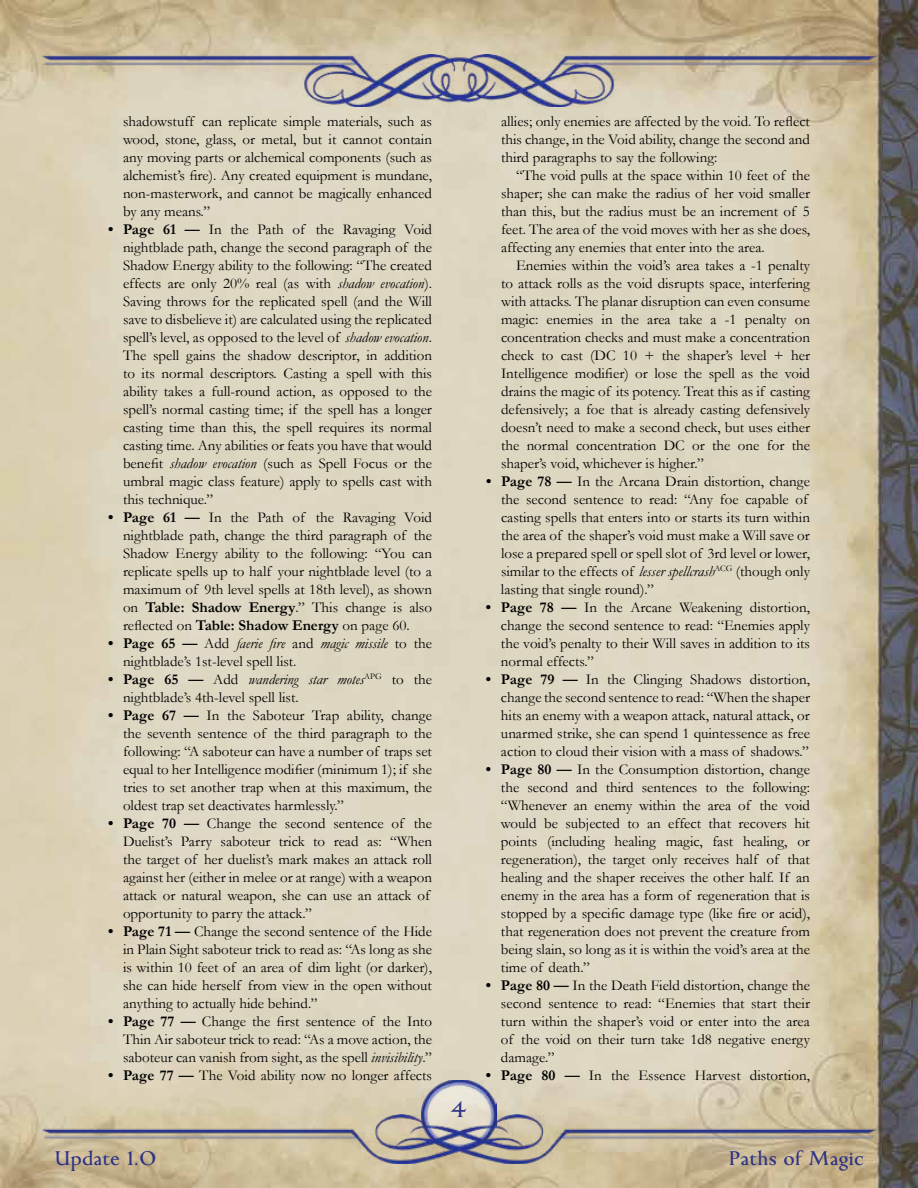
<style>
.page{position:relative;width:918px;height:1188px;background:#fff}
.page>*{position:absolute;margin:0;border:0;box-sizing:border-box;transform-origin:0 0}
.t1{font:700 27px "English Engravers Roman";color:#2d3383}
.t2{font:700 24px "English Engravers Roman";color:#2d3383}
.t3{font:15px/18px "Garamond";color:#000;text-align:justify}
.s1{font-weight:700}
.s2{font-style:italic}
</style>
<div class="page">
<img style="left:0;top:0;width:918px;height:1188px">
<img style="left:422px;top:1080px;width:74px;height:35px">
<img style="left:41px;top:1115px;width:836px;height:49px">
<img style="left:41px;top:54px;width:836px;height:53px">
<p class="t3" style="left:123px;top:112px;width:311px">shadowstuff can replicate simple materials, such as wood, stone, glass, or metal, but it cannot contain any moving parts or alchemical components (such as alchemist’s fire). Any created equipment is mundane, non-masterwork, and cannot be magically enhanced by any means.”</p>
<p class="t3" style="left:123px;top:220px;width:311px;text-indent:-15px"><span class="s1">• Page 61 —</span> In the Path of the Ravaging Void nightblade path, change the second paragraph of the Shadow Energy ability to the following: “The created effects are only 20% real (as with <span class="s2">shadow evocation</span>).<br>Saving throws for the replicated spell (and the Will save to disbelieve it) are calculated using the replicated spell’s level, as opposed to the level of <span class="s2">shadow evocation</span>.<br>The spell gains the shadow descriptor, in addition to its normal descriptors. Casting a spell with this ability takes a full-round action, as opposed to the spell’s normal casting time; if the spell has a longer casting time than this, the spell requires its normal casting time. Any abilities or feats you have that would benefit <span class="s2">shadow evocation</span> (such as Spell Focus or the umbral magic class feature) apply to spells cast with this technique.”</p>
<p class="t3" style="left:123px;top:508px;width:311px;text-indent:-15px"><span class="s1">• Page 61 —</span> In the Path of the Ravaging Void nightblade path, change the third paragraph of the Shadow Energy ability to the following: “You can replicate spells up to half your nightblade level (to a maximum of 9th level spells at 18th level), as shown on <span class="s1">Table: Shadow Energy</span>.” This change is also reflected on <span class="s1">Table: Shadow Energy</span> on page 60.</p>
<p class="t3" style="left:123px;top:634px;width:311px;text-indent:-15px"><span class="s1">• Page 65 —</span> Add <span class="s2">faerie fire</span> and <span class="s2">magic missile</span> to the nightblade’s 1st-level spell list.</p>
<p class="t3" style="left:123px;top:670px;width:310px;text-indent:-15px"><span class="s1">• Page 65 —</span> Add <span class="s2">wandering star motes</span><sup>APG</sup> to the nightblade’s 4th-level spell list.</p>
<p class="t3" style="left:123px;top:706px;width:311px;text-indent:-15px"><span class="s1">• Page 67 —</span> In the Saboteur Trap ability, change the seventh sentence of the third paragraph to the following: “A saboteur can have a number of traps set equal to her Intelligence modifier (minimum 1); if she tries to set another trap when at this maximum, the oldest trap set deactivates harmlessly.”</p>
<p class="t3" style="left:123px;top:814px;width:311px;text-align:left;text-indent:-15px"><span class="s1">• Page 70 —</span> Change the second sentence of the Duelist’s Parry saboteur trick to read as: “When the target of her duelist’s mark makes an attack roll against her (either in melee or at range) with a weapon attack or natural weapon, she can use an attack of opportunity to parry the attack.”</p>
<p class="t3" style="left:123px;top:922px;width:311px;text-indent:-15px"><span class="s1">• Page 71 —</span> Change the second sentence of the Hide in Plain Sight saboteur trick to read as: “As long as she is within 10 feet of an area of dim light (or darker), she can hide herself from view in the open without anything to actually hide behind.”</p>
<p class="t3" style="left:123px;top:1012px;width:311px;text-indent:-15px"><span class="s1">• Page 77 —</span> Change the first sentence of the Into Thin Air saboteur trick to read: “As a move action, the saboteur can vanish from sight, as the spell <span class="s2">invisibility</span>.”</p>
<p class="t3" style="left:108px;top:1066px;width:326px"><span class="s1">• Page 77 —</span> The Void ability now no longer affects</p>
<h1 class="t1" style="left:451px;top:1095px;width:18px">4</h1>
<p class="t3" style="left:501px;top:112px;width:311px">allies; only enemies are affected by the void. To reflect this change, in the Void ability, change the second and third paragraphs to say the following:</p>
<p class="t3" style="left:501px;top:166px;width:311px;text-indent:15px">“The void pulls at the space within 10 feet of the shaper; she can make the radius of her void smaller than this, but the radius must be an increment of 5 feet. The area of the void moves with her as she does, affecting any enemies that enter into the area.</p>
<p class="t3" style="left:501px;top:256px;width:311px;text-indent:15px">Enemies within the void’s area takes a -1 penalty to attack rolls as the void disrupts space, interfering with attacks. The planar disruption can even consume magic: enemies in the area take a -1 penalty on concentration checks and must make a concentration check to cast (DC 10 + the shaper’s level + her Intelligence modifier) or lose the spell as the void drains the magic of its potency. Treat this as if casting defensively; a foe that is already casting defensively doesn’t need to make a second check, but uses either the normal concentration DC or the one for the shaper’s void, whichever is higher.”</p>
<p class="t3" style="left:501px;top:472px;width:311px;text-align:left;text-indent:-15px"><span class="s1">• Page 78 —</span> In the Arcana Drain distortion, change the second sentence to read: “Any foe capable of casting spells that enters into or starts its turn within the area of the shaper’s void must make a Will save or lose a prepared spell or spell slot of 3rd level or lower, similar to the effects of <span class="s2">lesser spellcrash</span><sup>ACG</sup> (though only lasting that single round).”</p>
<p class="t3" style="left:501px;top:598px;width:311px;text-indent:-15px"><span class="s1">• Page 78 —</span> In the Arcane Weakening distortion, change the second sentence to read: “Enemies apply the void’s penalty to their Will saves in addition to its normal effects.”</p>
<p class="t3" style="left:501px;top:670px;width:311px;text-indent:-15px"><span class="s1">• Page 79 —</span> In the Clinging Shadows distortion, change the second sentence to read: “When the shaper hits an enemy with a weapon attack, natural attack, or unarmed strike, she can spend 1 quintessence as free action to cloud their vision with a mass of shadows.”</p>
<p class="t3" style="left:501px;top:760px;width:311px;text-indent:-15px"><span class="s1">• Page 80 —</span> In the Consumption distortion, change the second and third sentences to the following: “Whenever an enemy within the area of the void would be subjected to an effect that recovers hit points (including healing magic, fast healing, or regeneration), the target only receives half of that healing and the shaper receives the other half. If an enemy in the area has a form of regeneration that is stopped by a specific damage type (like fire or acid), that regeneration does not prevent the creature from being slain, so long as it is within the void’s area at the time of death.”</p>
<p class="t3" style="left:501px;top:976px;width:311px;text-indent:-15px"><span class="s1">• Page 80 —</span> In the Death Field distortion, change the second sentence to read: “Enemies that start their turn within the shaper’s void or enter into the area of the void on their turn take 1d8 negative energy damage.”</p>
<p class="t3" style="left:486px;top:1066px;width:325px"><span class="s1">• Page 80 —</span> In the Essence Harvest distortion,</p>
<h2 class="t2" style="left:54px;top:1145px;width:105px">Update 1.0</h2>
<h2 class="t2" style="left:728px;top:1145px;width:137px">Paths of Magic</h2>
</div>
